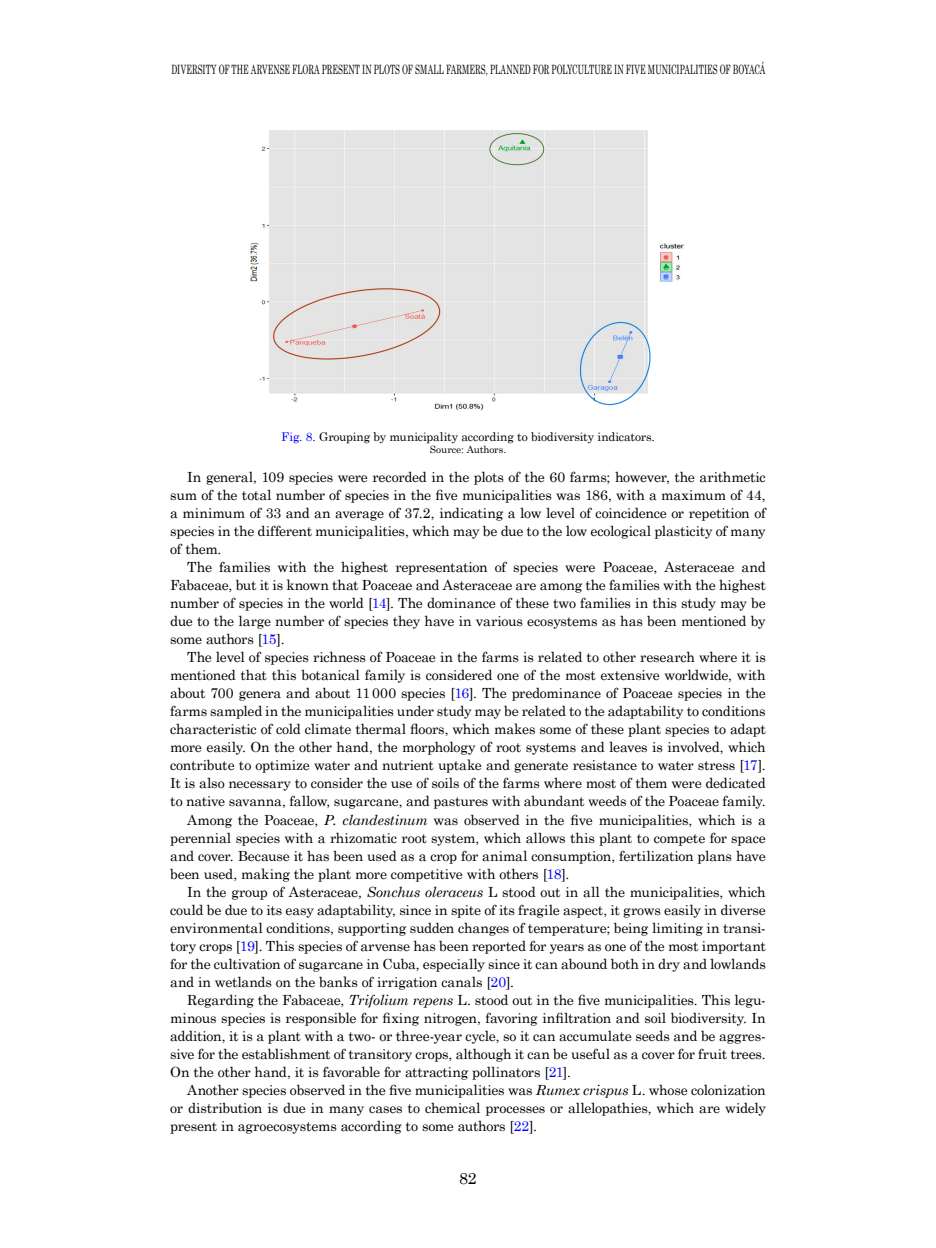
<style>
.page{position:relative;width:936px;height:1248px;background:#fff}
.page>*{position:absolute;margin:0;border:0;box-sizing:border-box;transform-origin:0 0}
.t1{font:16px "Century Schoolbook";color:#000}
.t2{font:14px/18px "Century Schoolbook";letter-spacing:-.015em;color:#000;text-align:justify}
.t3{font:12.8px "Century Schoolbook";letter-spacing:.025em;color:#000;scale:.6 1}
.t4{font:12px "Century Schoolbook";letter-spacing:-.015em;color:#000}
.t5{font:10px "Century Schoolbook";letter-spacing:-.005em;color:#000}
.s1{color:#00f}
.s2{font-style:italic}
</style>
<div class="page">
<img style="left:250px;top:130px;width:434px;height:281px">
<p class="t3" style="left:171px;top:58px;width:34px">Diversit</p>
<p class="t3" style="left:211px;top:58px;width:145px">y of the arvense flora</p>
<p class="t3" style="left:322px;top:58px;width:10px">prese</p>
<p class="t3" style="left:348px;top:58px;width:52px">nt in plots</p>
<p class="t3" style="left:402px;top:58px;width:32px">of small</p>
<p class="t3" style="left:446px;top:58px;width:11px">farmers</p>
<p class="t3" style="left:485px;top:58px;width:313px">, planned for polyculture in fivemunicipalitiesof</p>
<p class="t3" style="left:732px;top:58px;width:54px">Boyacá</p>
<p class="t4" style="left:281px;top:426px;width:375px"><span class="s1">Fig. 8.</span> Grouping by municipality according to biodiversity indicators.</p>
<p class="t5" style="left:430px;top:441px;width:78px">Source: Authors.</p>
<p class="t2" style="left:170px;top:467px;width:597px;text-indent:17px">In general, 109 species were recorded in the plots of the 60 farms; however, the arithmetic sum of the total number of species in the five municipalities was 186, with a maximum of 44, a minimum of 33 and an average of 37.2, indicating a low level of coincidence or repetition of species in the different municipalities, which may be due to the low ecological plasticity of many of them.</p>
<p class="t2" style="left:170px;top:557px;width:597px;text-indent:17px">The families with the highest representation of species were Poaceae, Asteraceae and Fabaceae, but it is known that Poaceae and Asteraceae are among the families with the highest number of species in the world [<span class="s1">14</span>]. The dominance of these two families in this study may be due to the large number of species they have in various ecosystems as has been mentioned by some authors [<span class="s1">15</span>].</p>
<p class="t2" style="left:187px;top:647px;width:580px">The level of species richness of Poaceae in the farms is related to other research where it is</p>
<p class="t2" style="left:170px;top:665px;width:597px">mentioned that this botanical family is considered one of the most extensive worldwide, with</p>
<p class="t2" style="left:170px;top:683px;width:597px">about 700 genera and about 11000 species [<span class="s1">16</span>]. The predominance of Poaceae species in the</p>
<p class="t2" style="left:170px;top:701px;width:597px">farms sampled in the municipalities under study may be related to the adaptability to conditions</p>
<p class="t2" style="left:170px;top:719px;width:597px">characteristic of cold climate thermal floors, which makes some of these plant species to adapt</p>
<p class="t2" style="left:170px;top:737px;width:597px">more easily. On the other hand, the morphology of root systems and leaves is involved, which</p>
<p class="t2" style="left:170px;top:755px;width:597px">contribute to optimize water and nutrient uptake and generate resistance to water stress [<span class="s1">17</span>].</p>
<p class="t2" style="left:170px;top:773px;width:597px">It is also necessary to consider the use of soils of the farms where most of them were dedicated</p>
<p class="t2" style="left:170px;top:791px;width:597px">to native savanna, fallow, sugarcane, and pastures with abundant weeds of the Poaceae family.</p>
<p class="t2" style="left:187px;top:809px;width:580px">Among the Poaceae, <span class="s2">P. clandestinum</span> was observed in the five municipalities, which is a</p>
<p class="t2" style="left:170px;top:827px;width:597px">perennial species with a rhizomatic root system, which allows this plant to compete for space</p>
<p class="t2" style="left:170px;top:845px;width:597px">and cover. Because it has been used as a crop for animal consumption, fertilization plans have</p>
<p class="t2" style="left:170px;top:863px;width:400px">been used, making the plant more competitive with others [<span class="s1">18</span>].</p>
<p class="t2" style="left:187px;top:881px;width:580px">In the group of Asteraceae, <span class="s2">Sonchus oleraceus</span> L stood out in all the municipalities, which</p>
<p class="t2" style="left:170px;top:899px;width:597px">could be due to its easy adaptability, since in spite of its fragile aspect, it grows easily in diverse</p>
<p class="t2" style="left:170px;top:917px;width:597px">environmental conditions, supporting sudden changes of temperature; being limiting in transi-</p>
<p class="t2" style="left:170px;top:935px;width:597px">tory crops [<span class="s1">19</span>]. This species of arvense has been reported for years as one of the most important</p>
<p class="t2" style="left:170px;top:953px;width:597px">for the cultivation of sugarcane in Cuba, especially since it can abound both in dry and lowlands</p>
<p class="t2" style="left:170px;top:971px;width:345px">and in wetlands on the banks of irrigation canals [<span class="s1">20</span>].</p>
<p class="t2" style="left:187px;top:989px;width:580px">Regarding the Fabaceae, <span class="s2">Trifolium repens</span> L. stood out in the five municipalities. This legu-</p>
<p class="t2" style="left:170px;top:1007px;width:597px">minous species is responsible for fixing nitrogen, favoring infiltration and soil biodiversity. In</p>
<p class="t2" style="left:170px;top:1025px;width:597px">addition, it is a plant with a two- or three-year cycle, so it can accumulate seeds and be aggres-</p>
<p class="t2" style="left:170px;top:1043px;width:597px">sive for the establishment of transitory crops, although it can be useful as a cover for fruit trees.</p>
<p class="t2" style="left:170px;top:1061px;width:402px">On the other hand, it is favorable for attracting pollinators [<span class="s1">21</span>].</p>
<p class="t2" style="left:187px;top:1079px;width:580px">Another species observed in the five municipalities was <span class="s2">Rumex crispus</span> L. whose colonization</p>
<p class="t2" style="left:170px;top:1097px;width:597px">or distribution is due in many cases to chemical processes or allelopathies, which are widely</p>
<p class="t2" style="left:170px;top:1115px;width:368px">present in agroecosystems according to some authors [<span class="s1">22</span>].</p>
<p class="t1" style="left:459px;top:1164px;width:19px">82</p>
</div>
